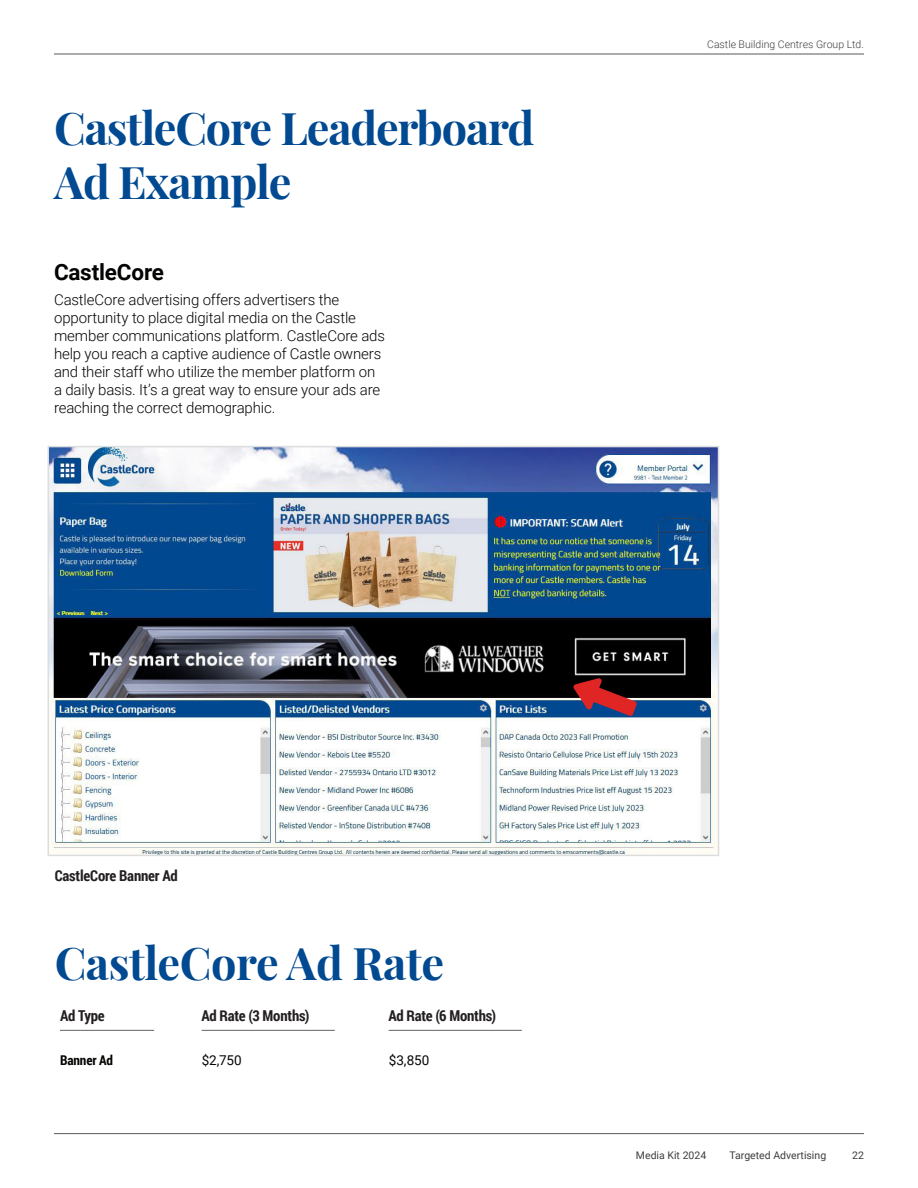
<style>
.page{position:relative;width:918px;height:1188px;background:#fff}
.page>*{position:absolute;margin:0;border:0;box-sizing:border-box;transform-origin:0 0}
.t1{font:700 45px "Playfair Display";letter-spacing:-.025em;color:#014990}
.Subtitle{font:700 22.5px "Roboto";letter-spacing:-.01em;color:#040503}
.Body_Copy_Black{font:300 15px/18px "Roboto";letter-spacing:-.01em;color:#040503}
.Table_Titles{font:700 15px "Roboto Condensed";letter-spacing:-.015em;color:#231f20}
.Table_contents{font:13.5px "Roboto";letter-spacing:-.005em;color:#040503}
.Table_contents-2{font:700 13.5px "Roboto Condensed";letter-spacing:-.01em;color:#040503}
.t2{font:10.5px "Roboto";color:#3e3e3f}
.t3{font:300 10.5px "Roboto";color:#3e3e3f}
</style>
<div class="page">
<hr style="left:54px;top:54px;width:810px;height:1px;background:#57585a">
<hr style="left:54px;top:1133px;width:810px;height:1px;background:#57585a">
<img style="left:51px;top:449px;width:665px;height:404px">
<div style="left:48px;top:446px;width:671px;height:410px;border:2px solid #dcdddf"></div>
<hr style="left:60px;top:1030px;width:94px;height:1px;background:#636366">
<hr style="left:202px;top:1030px;width:133px;height:1px;background:#636366">
<hr style="left:389px;top:1030px;width:133px;height:1px;background:#636366">
<svg style="left:573px;top:678px;width:64px;height:38px;background:#6a2434"></svg>
<p class="t1" style="left:54px;top:93px;width:482px">CastleCore Leaderboard</p>
<p class="t1" style="left:54px;top:147px;width:239px">Ad Example</p>
<p class="Subtitle" style="left:54px;top:256px;width:112px">CastleCore</p>
<p class="Body_Copy_Black" style="left:54px;top:290px;width:332px">CastleCore advertising offers advertisers the opportunity to place digital media on the Castle member communications platform. CastleCore ads help you reach a captive audience of Castle owners and their staff who utilize the member platform on a daily basis. It’s a great way to ensure your ads are reaching the correct demographic.</p>
<p class="t3" style="left:707px;top:37px;width:158px">Castle Building Centres Group Ltd.</p>
<p class="Table_Titles" style="left:55px;top:865px;width:125px">CastleCore Banner Ad</p>
<p class="t1" style="left:55px;top:928px;width:391px">CastleCore Ad Rate</p>
<p class="Table_Titles" style="left:60px;top:1005px;width:46px">Ad Type</p>
<p class="Table_Titles" style="left:201px;top:1005px;width:109px">Ad Rate (3 Months)</p>
<p class="Table_Titles" style="left:389px;top:1005px;width:109px">Ad Rate (6 Months)</p>
<p class="Table_contents-2" style="left:60px;top:1050px;width:55px">Banner Ad</p>
<p class="Table_contents" style="left:202px;top:1050px;width:41px">$2,750</p>
<p class="Table_contents" style="left:389px;top:1050px;width:42px">$3,850</p>
<p class="t2" style="left:636px;top:1147px;width:72px">Media Kit 2024</p>
<p class="t2" style="left:729px;top:1147px;width:98px">Targeted Advertising</p>
<p class="t2" style="left:852px;top:1147px;width:13px">22</p>
</div>
